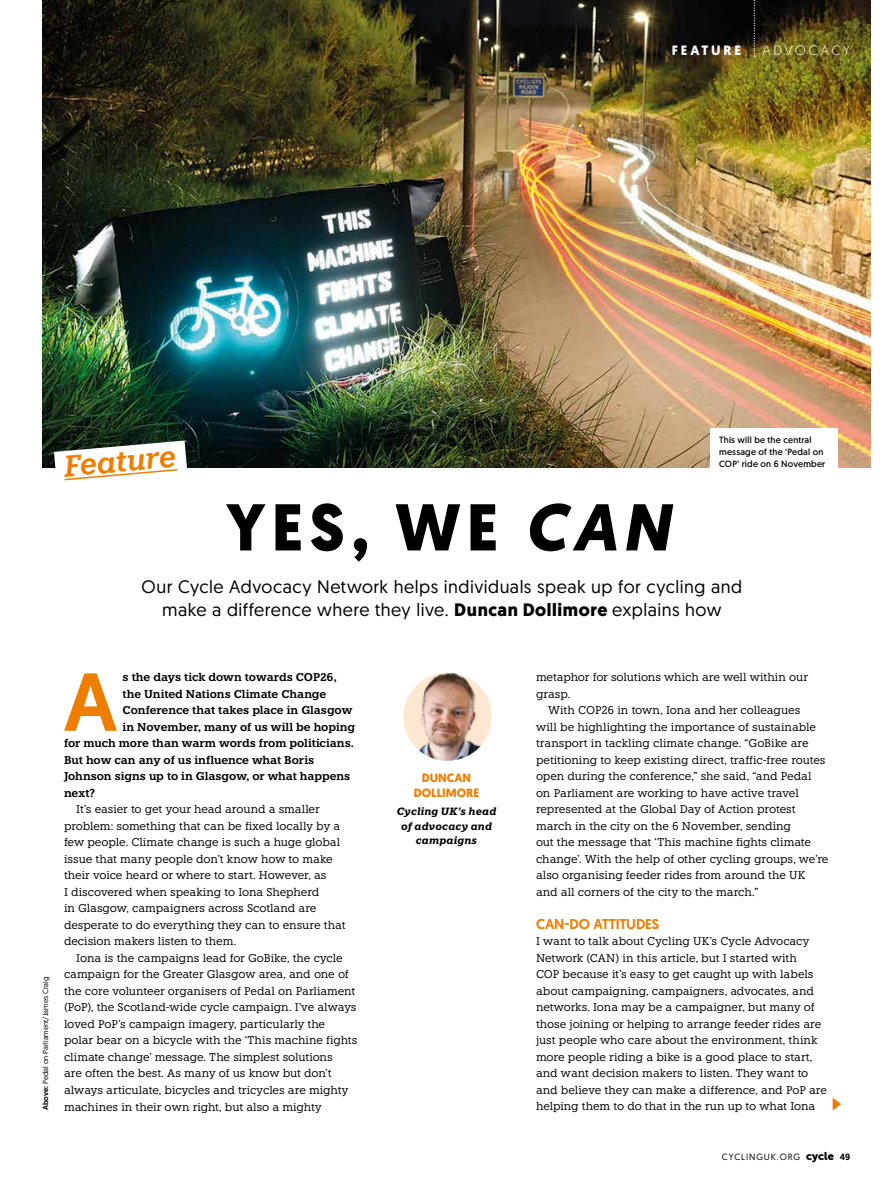
<style>
.page{position:relative;width:893px;height:1191px;background:#fff}
.page>*{position:absolute;margin:0;border:0;box-sizing:border-box;transform-origin:0 0}
.t1{font:500 81.9px "Geomanist";color:#ef7d00}
.t2{font:700 66px "Geomanist";color:#000}
.t3{font:italic 600 30px "Knile";color:#ef7d00}
.t4{font:18px/22.5px "Geomanist";letter-spacing:.025em;color:#000;text-align:center}
.t5{font:500 14.25px "Geomanist";letter-spacing:-.01em;color:#ef7d00}
.t6{font:300 13.5px "Geomanist";letter-spacing:.205em;color:#fff}
.t7{font:700 13.5px "Geomanist";letter-spacing:.21em;color:#fff}
.t8{font:700 12px/14.4px "Geomanist";color:#ef7d00;text-align:center}
.t9{font:11.25px/16.5px "Knile";letter-spacing:-.01em;color:#000}
.t10{font:600 11.25px "Knile";letter-spacing:-.005em;color:#000}
.t11{font:italic 700 10.5px/14.2px "Knile";letter-spacing:.015em;color:#000;text-align:center}
.t12{font:9px/12px "Geomanist";letter-spacing:.025em;color:#000}
.t13{font:9px "Geomanist";letter-spacing:.1em;color:#000}
.t14{font:7.5px "Geomanist";color:#000}
.s1{font-style:italic}
.s2{font-weight:700}
.s3{font-weight:500}
.s4{font-family:"Museo Sans Rounded 900";font-size:11.25px}
</style>
<div class="page">
<img style="left:42px;top:0;width:828px;height:468px">
<svg style="left:754px;top:0;width:1px;height:57px"></svg>
<img style="left:403px;top:672px;width:89px;height:89px;border-radius:44px">
<svg style="left:54px;top:440px;width:134px;height:41px"></svg>
<svg style="left:833px;top:1098px;width:8px;height:12px"></svg>
<div style="left:711px;top:428px;width:127px;height:64px;background:#fff"></div>
<p class="t7" style="left:672px;top:41px;width:71px">FEATURE</p>
<p class="t6" style="left:762px;top:42px;width:89px">ADVOCACY</p>
<h3 class="t3" style="left:62px;top:447px;width:115px;rotate:-5deg">Feature</h3>
<p class="t12" style="left:719px;top:434px;width:108px">This will be the central message of the ‘Pedal on<br>COP’ ride on 6 November</p>
<h2 class="t2" style="left:226px;top:483px;width:445px">YES, WE <span class="s1">CAN</span></h2>
<h3 class="t4" style="left:142px;top:575px;width:602px">Our Cycle Advocacy Network helps individuals speak up for cycling and make a difference where they live. <span class="s2">Duncan Dollimore</span> explains how</h3>
<p class="t14" style="left:41px;top:1110px;width:135px;rotate:-90deg"><span class="s3">Above:</span> Pedal on Parliament/James Craig</p>
<h1 class="t1" style="left:63px;top:648px;width:56px">A</h1>
<p class="t10" style="left:123px;top:670px;width:215px">s the days tick down towards COP26,</p>
<p class="t10" style="left:123px;top:687px;width:205px">the United Nations Climate Change</p>
<p class="t10" style="left:123px;top:703px;width:231px">Conference that takes place in Glasgow</p>
<p class="t10" style="left:123px;top:720px;width:234px">in November, many of us will be hoping</p>
<p class="t10" style="left:64px;top:736px;width:291px">for much more than warm words from politicians.</p>
<p class="t10" style="left:64px;top:753px;width:252px">But how can any of us influence what Boris</p>
<p class="t10" style="left:64px;top:769px;width:288px">Johnson signs up to in Glasgow, or what happens</p>
<p class="t10" style="left:64px;top:786px;width:33px">next?</p>
<p class="t9" style="left:64px;top:801px;width:283px;text-indent:12px">It’s easier to get your head around a smaller problem: something that can be fixed locally by a few people. Climate change is such a huge global issue that many people don’t know how to make their voice heard or where to start. However, as<br>I discovered when speaking to Iona Shepherd<br>in Glasgow, campaigners across Scotland are desperate to do everything they can to ensure that decision makers listen to them.</p>
<p class="t9" style="left:64px;top:949px;width:295px;text-indent:12px">Iona is the campaigns lead for GoBike, the cycle campaign for the Greater Glasgow area, and one of the core volunteer organisers of Pedal on Parliament (PoP), the Scotland-wide cycle campaign. I’ve always loved PoP’s campaign imagery, particularly the<br>polar bear on a bicycle with the ‘This machine fights climate change’ message. The simplest solutions<br>are often the best. As many of us know but don’t always articulate, bicycles and tricycles are mighty machines in their own right, but also a mighty</p>
<p class="t8" style="left:414px;top:771px;width:67px">DUNCAN<br>DOLLIMORE</p>
<p class="t11" style="left:397px;top:804px;width:101px">Cycling UK’s head of advocacy and campaigns</p>
<p class="t9" style="left:536px;top:669px;width:274px">metaphor for solutions which are well within our grasp.</p>
<p class="t9" style="left:536px;top:702px;width:294px;text-indent:12px">With COP26 in town, Iona and her colleagues<br>will be highlighting the importance of sustainable transport in tackling climate change. “GoBike are petitioning to keep existing direct, traffic-free routes open during the conference,” she said, “and Pedal on Parliament are working to have active travel represented at the Global Day of Action protest march in the city on the 6 November, sending<br>out the message that ‘This machine fights climate change’. With the help of other cycling groups, we’re also organising feeder rides from around the UK and all corners of the city to the march.”</p>
<p class="t5" style="left:536px;top:914px;width:125px">CAN-DO ATTITUDES</p>
<p class="t9" style="left:536px;top:933px;width:293px">I want to talk about Cycling UK’s Cycle Advocacy Network (CAN) in this article, but I started with<br>COP because it’s easy to get caught up with labels about campaigning, campaigners, advocates, and networks. Iona may be a campaigner, but many of those joining or helping to arrange feeder rides are just people who care about the environment, think more people riding a bike is a good place to start, and want decision makers to listen. They want to and believe they can make a difference, and PoP are</p>
<p class="t9" style="left:536px;top:1098px;width:281px">helping them to do that in the run up to what Iona</p>
<p class="t13" style="left:722px;top:1150px;width:130px">CYCLINGUK.ORG <span class="s4">cycle</span> <span class="s3">49</span></p>
</div>
